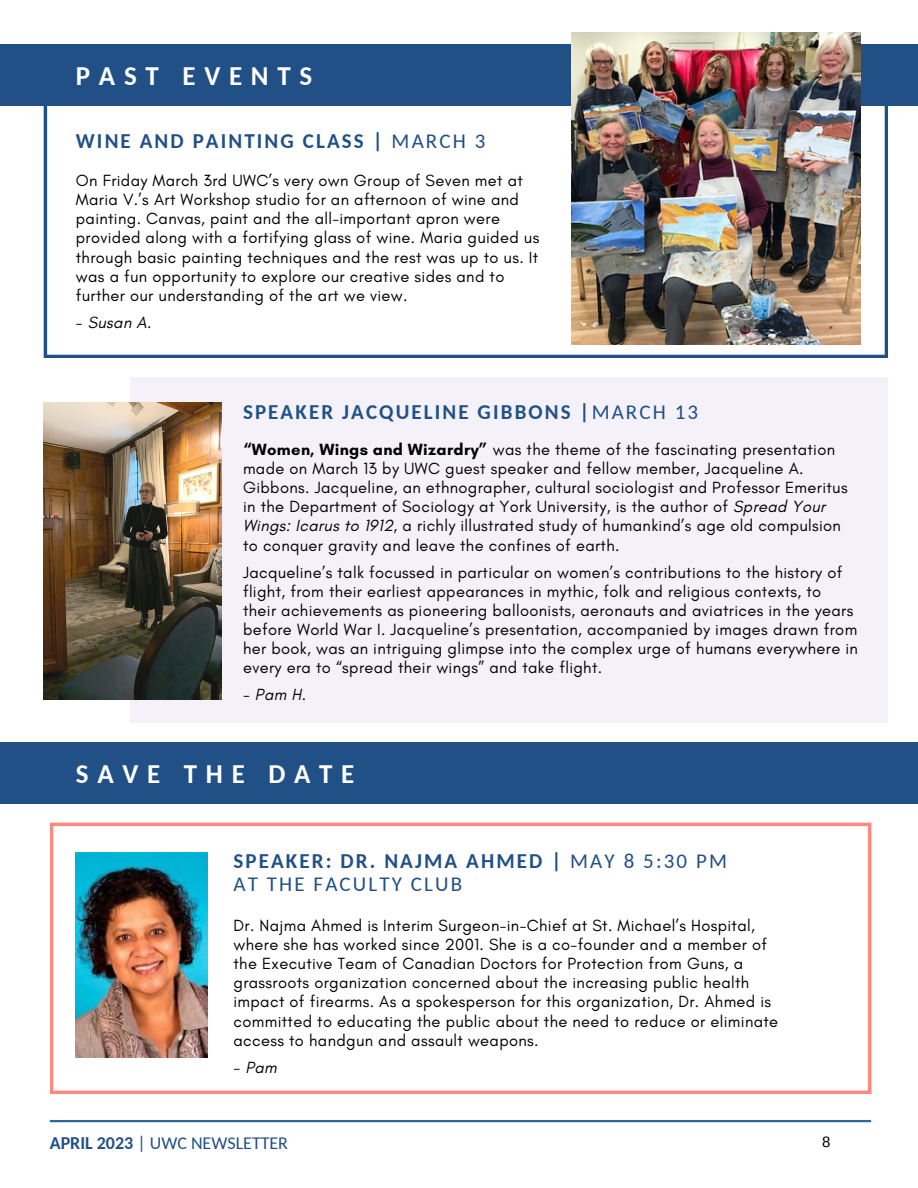
<style>
.page{position:relative;width:918px;height:1188px;background:#fff}
.page>*{position:absolute;margin:0;border:0;box-sizing:border-box;transform-origin:0 0}
.t1{font:700 27px "Carlito";letter-spacing:.325em;color:#fff}
.t2{font:700 21px "Carlito";letter-spacing:.1em;color:#215086}
.t3{font:21px/23.7px "Carlito";letter-spacing:.1em;color:#215086}
.t4{font:18px "Carlito";color:#215086}
.t5{font:16.5px/19.2px "Glacial Indifference";letter-spacing:.02em;color:#000}
.t6{font:italic 16.5px "Glacial Indifference";letter-spacing:.02em;color:#000}
.t7{font:15px "Arimo";color:#000}
.s1{font-weight:400}
.s2{font-weight:700}
.s3{font-style:italic}
</style>
<div class="page">
<svg style="left:50px;top:823px;width:821px;height:271px"></svg>
<hr style="left:50px;top:1120px;width:821px;height:2px;background:#2a69a0">
<div style="left:0;top:742px;width:918px;height:62px;background:#215086"></div>
<img style="left:76px;top:852px;width:131px;height:206px">
<div style="left:0;top:44px;width:918px;height:61px;background:#215086"></div>
<svg style="left:44px;top:74px;width:844px;height:284px"></svg>
<img style="left:571px;top:33px;width:289px;height:311px">
<div style="left:131px;top:378px;width:757px;height:345px;background:#f4f2f8"></div>
<img style="left:44px;top:402px;width:177px;height:297px">
<h1 class="t1" style="left:76px;top:64px;width:238px">PAST EVENTS</h1>
<p class="t2" style="left:76px;top:132px;width:411px">WINE AND PAINTING CLASS | <span class="s1">MARCH 3</span></p>
<p class="t5" style="left:76px;top:171px;width:465px">On Friday March 3rd UWC’s very own Group of Seven met at Maria V.’s Art Workshop studio for an afternoon of wine and painting. Canvas, paint and the all-important apron were provided along with a fortifying glass of wine. Maria guided us through basic painting techniques and the rest was up to us. It was a fun opportunity to explore our creative sides and to further our understanding of the art we view.</p>
<p class="t6" style="left:76px;top:312px;width:77px">- Susan A.</p>
<p class="t2" style="left:243px;top:404px;width:457px">SPEAKER JACQUELINE GIBBONS |<span class="s1">MARCH 13</span></p>
<p class="t5" style="left:243px;top:440px;width:606px"><span class="s2">“Women, Wings and Wizardry”</span> was the theme of the fascinating presentation made on March 13 by UWC guest speaker and fellow member, Jacqueline A.<br>Gibbons. Jacqueline, an ethnographer, cultural sociologist and Professor Emeritus in the Department of Sociology at York University, is the author of <span class="s3">Spread Your Wings: Icarus to 1912</span>, a richly illustrated study of humankind’s age old compulsion to conquer gravity and leave the confines of earth.</p>
<p class="t5" style="left:243px;top:562px;width:617px">Jacqueline’s talk focussed in particular on women’s contributions to the history of flight, from their earliest appearances in mythic, folk and religious contexts, to their achievements as pioneering balloonists, aeronauts and aviatrices in the years before World War I. Jacqueline’s presentation, accompanied by images drawn from her book, was an intriguing glimpse into the complex urge of humans everywhere in every era to “spread their wings” and take flight.</p>
<p class="t6" style="left:243px;top:684px;width:65px">- Pam H.</p>
<h1 class="t1" style="left:76px;top:763px;width:280px">SAVE THE DATE</h1>
<p class="t3" style="left:234px;top:851px;width:495px"><span class="s2">SPEAKER: DR. NAJMA AHMED |</span> MAY 8 5:30 PM<br>AT THE FACULTY CLUB</p>
<p class="t5" style="left:234px;top:916px;width:546px">Dr. Najma Ahmed is Interim Surgeon-in-Chief at St. Michael’s Hospital, where she has worked since 2001. She is a co-founder and a member of the Executive Team of Canadian Doctors for Protection from Guns, a grassroots organization concerned about the increasing public health impact of firearms. As a spokesperson for this organization, Dr. Ahmed is committed to educating the public about the need to reduce or eliminate access to handgun and assault weapons.</p>
<p class="t6" style="left:234px;top:1057px;width:45px">- Pam</p>
<p class="t4" style="left:50px;top:1135px;width:240px"><span class="s2">APRIL 2023</span> | UWC NEWSLETTER</p>
<p class="t7" style="left:822px;top:1133px;width:10px">8</p>
</div>
